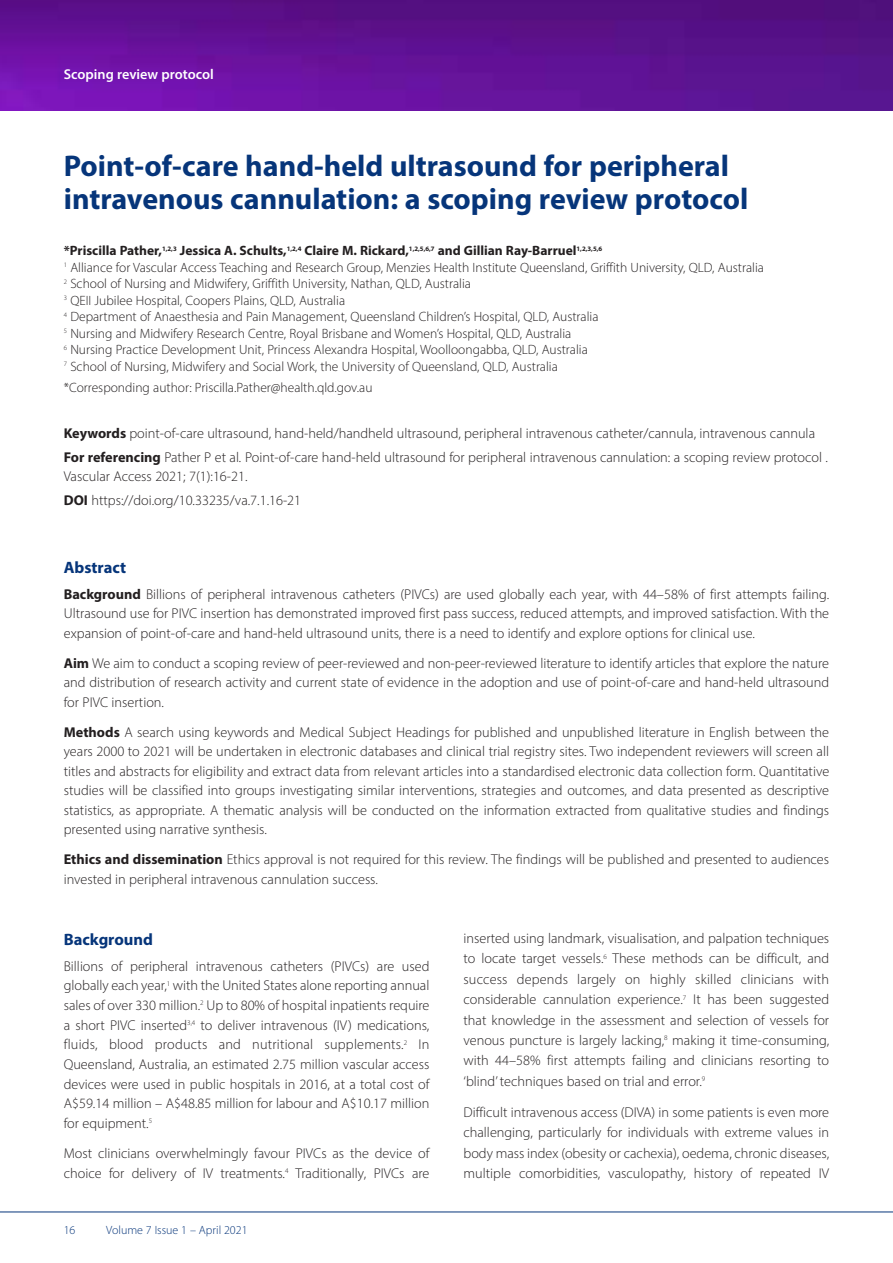
<style>
.page{position:relative;width:893px;height:1263px;background:#fff}
.page>*{position:absolute;margin:0;border:0;box-sizing:border-box;transform-origin:0 0}
.t1{font:700 30px/33px "Myriad Pro";color:#06357a}
.t2{font:700 16.5px "Myriad Pro";color:#06357a}
.t3{font:300 14.25px/19.5px "Myriad Pro";color:#231f20;text-align:justify}
.t4{font:600 14.25px "Myriad Pro";color:#fff}
.t5{font:300 13.5px/16.5px "Myriad Pro";color:#231f20}
.t6{font:300 12px "Myriad Pro";color:#06357a}
.s1{font-weight:700}
.s2{font-style:italic}
</style>
<div class="page">
<img style="left:0;top:0;width:893px;height:111px">
<hr style="left:0;top:1211px;width:893px;height:1px;background:#06357a">
<p class="t4" style="left:64px;top:65px;width:151px">Scoping review protocol</p>
<h1 class="t1" style="left:64px;top:148px;width:686px">Point-of-care hand-held ultrasound for peripheral intravenous cannulation: a scoping review protocol</h1>
<p class="t5" style="left:64px;top:243px;width:702px"><span class="s1">*Priscilla Pather,</span><sup>1,2,3</sup> <span class="s1">Jessica A. Schults,</span><sup>1,2,4</sup> <span class="s1">Claire M. Rickard,</span><sup>1,2,5,6,7</sup> <span class="s1">and Gillian Ray-Barruel</span><sup>1,2,3,5,6<br></sup><sup>1</sup> Alliance for Vascular Access Teaching and Research Group, Menzies Health Institute Queensland, Griffith University, QLD, Australia <sup>2</sup> School of Nursing and Midwifery, Griffith University, Nathan, QLD, Australia<br><sup>3</sup> QEII Jubilee Hospital, Coopers Plains, QLD, Australia<br><sup>4</sup> Department of Anaesthesia and Pain Management, Queensland Children’s Hospital, QLD, Australia<br><sup>5</sup> Nursing and Midwifery Research Centre, Royal Brisbane and Women’s Hospital, QLD, Australia<br><sup>6</sup> Nursing Practice Development Unit, Princess Alexandra Hospital, Woolloongabba, QLD, Australia<br><sup>7</sup> School of Nursing, Midwifery and Social Work, the University of Queensland, QLD, Australia</p>
<p class="t5" style="left:64px;top:379px;width:310px">*Corresponding author: Priscilla.Pather@health.qld.gov.au</p>
<p class="t3" style="left:64px;top:421px;width:766px;line-height:23.7px"><span class="s1">Keywords</span> point-of-care ultrasound, hand-held/handheld ultrasound, peripheral intravenous catheter/cannula, intravenous cannula<br><span class="s1">For referencing</span> Pather P et al<span class="s2">.</span> Point-of-care hand-held ultrasound for peripheral intravenous cannulation: a scoping review protocol .</p>
<p class="t3" style="left:64px;top:464px;width:239px;line-height:23.7px">Vascular Access 2021; 7(1):16-21.<br><span class="s1">DOI</span> https://doi.org/10.33235/va.7.1.16-21</p>
<p class="t2" style="left:64px;top:556px;width:64px">Abstract</p>
<p class="t3" style="left:64px;top:584px;width:767px"><span class="s1">Background</span> Billions of peripheral intravenous catheters (PIVCs) are used globally each year, with 44–58% of first attempts failing.<br>Ultrasound use for PIVC insertion has demonstrated improved first pass success, reduced attempts, and improved satisfaction. With the expansion of point-of-care and hand-held ultrasound units, there is a need to identify and explore options for clinical use.</p>
<p class="t3" style="left:64px;top:653px;width:767px"><span class="s1">Aim</span> We aim to conduct a scoping review of peer-reviewed and non-peer-reviewed literature to identify articles that explore the nature and distribution of research activity and current state of evidence in the adoption and use of point-of-care and hand-held ultrasound for PIVC insertion.</p>
<p class="t3" style="left:64px;top:722px;width:767px"><span class="s1">Methods</span> A search using keywords and Medical Subject Headings for published and unpublished literature in English between the years 2000 to 2021 will be undertaken in electronic databases and clinical trial registry sites. Two independent reviewers will screen all titles and abstracts for eligibility and extract data from relevant articles into a standardised electronic data collection form. Quantitative studies will be classified into groups investigating similar interventions, strategies and outcomes, and data presented as descriptive statistics, as appropriate. A thematic analysis will be conducted on the information extracted from qualitative studies and findings presented using narrative synthesis.</p>
<p class="t3" style="left:64px;top:850px;width:767px"><span class="s1">Ethics and dissemination</span> Ethics approval is not required for this review. The findings will be published and presented to audiences invested in peripheral intravenous cannulation success.</p>
<p class="t2" style="left:64px;top:928px;width:91px">Background</p>
<p class="t3" style="left:64px;top:956px;width:367px">Billions of peripheral intravenous catheters (PIVCs) are used globally each year,<sup>1</sup> with the United States alone reporting annual sales of over 330 million.<sup>2</sup> Up to 80% of hospital inpatients require a short PIVC inserted<sup>3,4</sup> to deliver intravenous (IV) medications, fluids, blood products and nutritional supplements.<sup>2</sup> In Queensland, Australia, an estimated 2.75 million vascular access devices were used in public hospitals in 2016, at a total cost of A$59.14 million – A$48.85 million for labour and A$10.17 million for equipment.<sup>5</sup></p>
<p class="t3" style="left:64px;top:1143px;width:367px">Most clinicians overwhelmingly favour PIVCs as the device of choice for delivery of IV treatments.<sup>4</sup> Traditionally, PIVCs are</p>
<p class="t6" style="left:64px;top:1222px;width:13px">16</p>
<p class="t6" style="left:106px;top:1222px;width:143px">Volume 7 Issue 1 – April 2021</p>
<p class="t3" style="left:463px;top:928px;width:367px;line-height:20.4px">inserted using landmark, visualisation, and palpation techniques to locate target vessels.<sup>6</sup> These methods can be difficult, and success depends largely on highly skilled clinicians with considerable cannulation experience.<sup>7</sup> It has been suggested that knowledge in the assessment and selection of vessels for venous puncture is largely lacking,<sup>8</sup> making it time-consuming, with 44–58% first attempts failing and clinicians resorting to ‘blind’ techniques based on trial and error.<sup>9</sup></p>
<p class="t3" style="left:463px;top:1102px;width:367px;line-height:20.4px">Difficult intravenous access (DIVA) in some patients is even more challenging, particularly for individuals with extreme values in body mass index (obesity or cachexia), oedema, chronic diseases, multiple comorbidities, vasculopathy, history of repeated IV</p>
</div>
